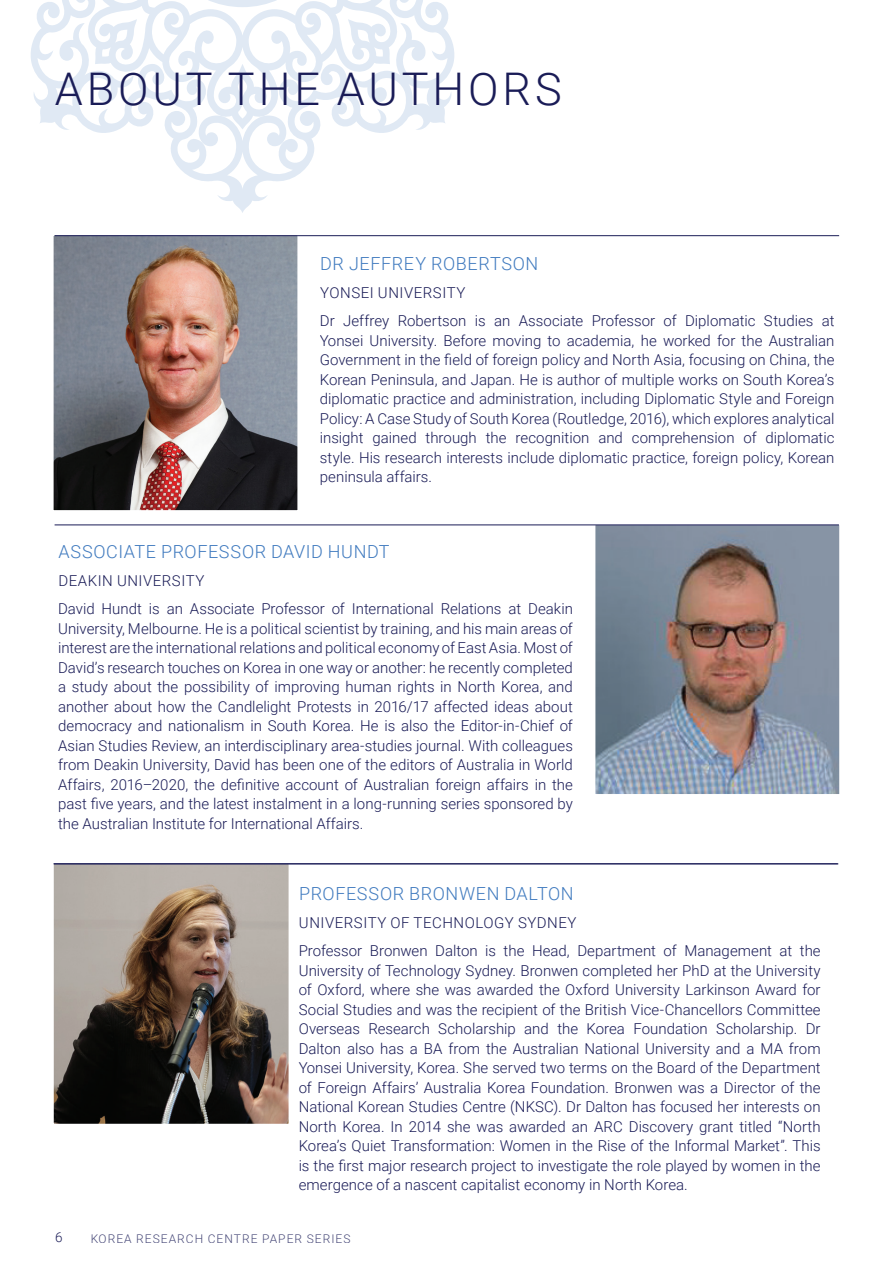
<style>
.page{position:relative;width:893px;height:1263px;background:#fff}
.page>*{position:absolute;margin:0;border:0;box-sizing:border-box;transform-origin:0 0}
.t1{font:300 45px "Roboto";letter-spacing:.085em;color:#1a1c57}
.t2{font:300 18px "Roboto";letter-spacing:.035em;color:#417bbf}
.t3{font:300 15px/19.5px "Roboto";color:#1a1c57}
.t4{font:300 13.5px "Roboto";color:#1a1c57}
.t5{font:300 12px "Roboto";letter-spacing:.085em;color:#1a1c57}
</style>
<div class="page">
<svg style="left:31px;top:39px;width:424px;height:163px"></svg>
<svg style="left:34px;top:0;width:417px;height:129px"></svg>
<svg style="left:148px;top:0;width:189px;height:7px"></svg>
<img style="left:55px;top:865px;width:233px;height:258px">
<div style="left:45px;top:855px;width:253px;height:278px;border:9px solid #fff"></div>
<img style="left:53px;top:202px;width:278px;height:324px">
<img style="left:562px;top:524px;width:278px;height:270px">
<hr style="left:55px;top:235px;width:784px;height:1px;background:#1a1c57">
<hr style="left:55px;top:525px;width:784px;height:1px;background:#1a1c57">
<hr style="left:53px;top:863px;width:785px;height:1px;background:#1a1c57">
<hr style="left:54px;top:864px;width:784px;height:1px;background:#1a1c57">
<h1 class="t1" style="left:55px;top:58px;width:508px">ABOUT THE AUTHORS</h1>
<p class="t2" style="left:320px;top:251px;width:220px">DR JEFFREY ROBERTSON</p>
<p class="t3" style="left:320px;top:278px;width:516px;line-height:28px">YONSEI UNIVERSITY<br>Dr Jeffrey Robertson is an Associate Professor of Diplomatic Studies at</p>
<p class="t3" style="left:320px;top:330px;width:516px;text-align:justify">Yonsei University. Before moving to academia, he worked for the Australian Government in the field of foreign policy and North Asia, focusing on China, the Korean Peninsula, and Japan. He is author of multiple works on South Korea’s diplomatic practice and administration, including Diplomatic Style and Foreign Policy: A Case Study of South Korea (Routledge, 2016), which explores analytical insight gained through the recognition and comprehension of diplomatic style. His research interests include diplomatic practice, foreign policy, Korean peninsula affairs.</p>
<p class="t2" style="left:58px;top:539px;width:333px">ASSOCIATE PROFESSOR DAVID HUNDT</p>
<p class="t3" style="left:58px;top:566px;width:516px;line-height:28px">DEAKIN UNIVERSITY<br>David Hundt is an Associate Professor of International Relations at Deakin</p>
<p class="t3" style="left:58px;top:618px;width:516px;text-align:justify">University, Melbourne. He is a political scientist by training, and his main areas of interest are the international relations and political economy of East Asia. Most of David’s research touches on Korea in one way or another: he recently completed a study about the possibility of improving human rights in North Korea, and another about how the Candlelight Protests in 2016/17 affected ideas about democracy and nationalism in South Korea. He is also the Editor-in-Chief of Asian Studies Review, an interdisciplinary area-studies journal. With colleagues from Deakin University, David has been one of the editors of Australia in World Affairs, 2016–2020, the definitive account of Australian foreign affairs in the past five years, and the latest instalment in a long-running series sponsored by the Australian Institute for International Affairs.</p>
<p class="t2" style="left:299px;top:881px;width:276px">PROFESSOR BRONWEN DALTON</p>
<p class="t3" style="left:299px;top:908px;width:523px;line-height:28px">UNIVERSITY OF TECHNOLOGY SYDNEY<br>Professor Bronwen Dalton is the Head, Department of Management at the</p>
<p class="t3" style="left:299px;top:960px;width:523px;text-align:justify">University of Technology Sydney. Bronwen completed her PhD at the University of Oxford, where she was awarded the Oxford University Larkinson Award for Social Studies and was the recipient of the British Vice-Chancellors Committee Overseas Research Scholarship and the Korea Foundation Scholarship. Dr Dalton also has a BA from the Australian National University and a MA from Yonsei University, Korea. She served two terms on the Board of the Department of Foreign Affairs’ Australia Korea Foundation. Bronwen was a Director of the National Korean Studies Centre (NKSC). Dr Dalton has focused her interests on North Korea. In 2014 she was awarded an ARC Discovery grant titled “North Korea’s Quiet Transformation: Women in the Rise of the Informal Market”. This is the first major research project to investigate the role played by women in the emergence of a nascent capitalist economy in North Korea.</p>
<p class="t4" style="left:55px;top:1228px;width:9px">6</p>
<p class="t5" style="left:90px;top:1230px;width:262px">KOREA RESEARCH CENTRE PAPER SERIES</p>
</div>
